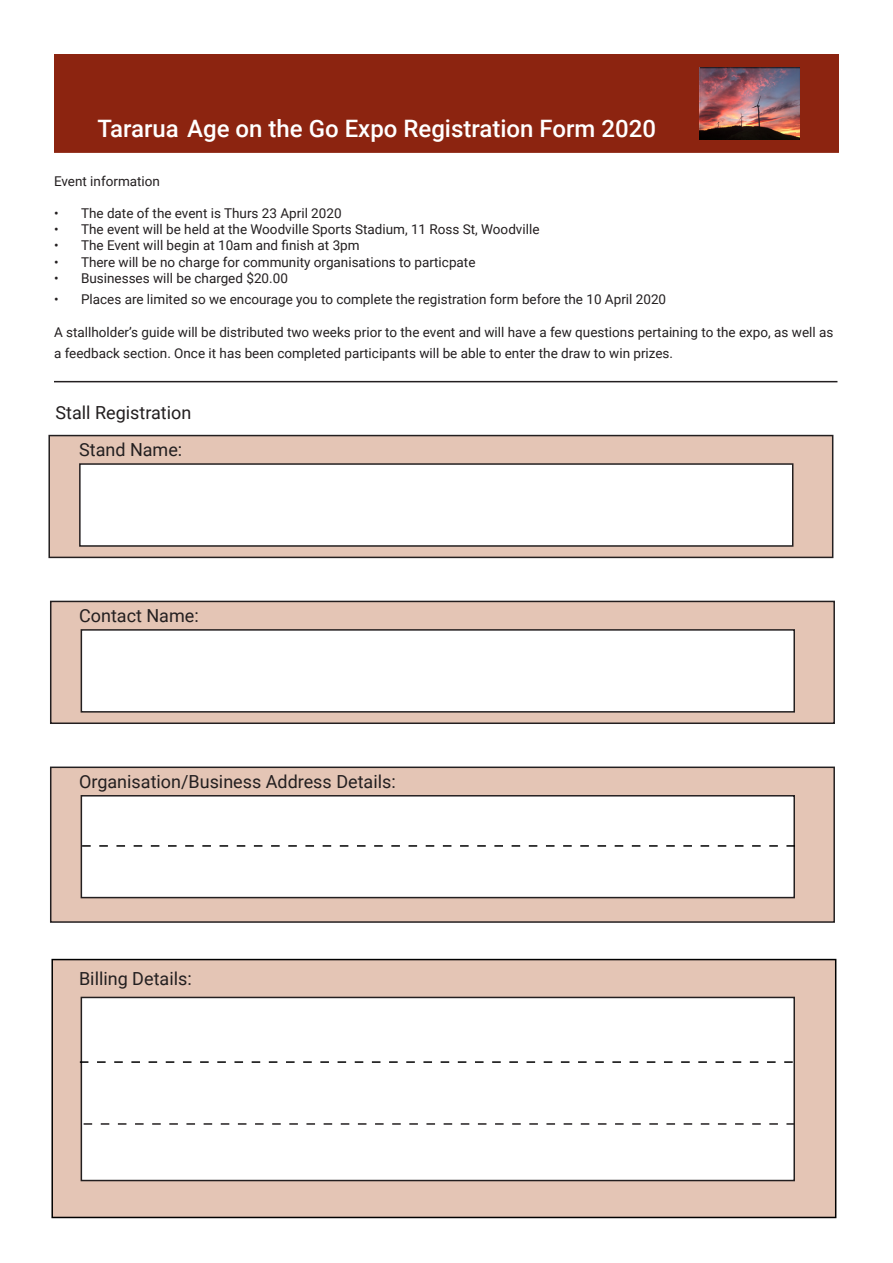
<style>
.page{position:relative;width:893px;height:1263px;background:#fff}
.page>*{position:absolute;margin:0;border:0;box-sizing:border-box;transform-origin:0 0}
.t1{font:500 24px "Roboto";color:#fff}
.t2{font:18px "Roboto";color:#231f20}
.t3{font:13.5px/21.6px "Roboto";color:#231f20}
</style>
<div class="page">
<div style="left:51px;top:959px;width:785px;height:259px;background:#e4c5b5;border:2px solid #000"></div>
<div style="left:49px;top:436px;width:784px;height:121px;background:#e4c5b5"></div>
<div style="left:48px;top:435px;width:785px;height:123px;border:2px solid #231f20"></div>
<div style="left:54px;top:54px;width:785px;height:99px;background:#8c2410;border:2px solid #8c2410"></div>
<div style="left:80px;top:464px;width:713px;height:82px;background:#fff"></div>
<div style="left:79px;top:463px;width:714px;height:84px;border:2px solid #231f20"></div>
<hr style="left:54px;top:381px;width:783px;height:1px;background:#231f20">
<div style="left:81px;top:997px;width:713px;height:183px;background:#fff"></div>
<div style="left:81px;top:997px;width:714px;height:184px;border:2px solid #231f20"></div>
<div style="left:51px;top:601px;width:783px;height:122px;background:#e4c5b5"></div>
<div style="left:50px;top:601px;width:785px;height:123px;border:2px solid #231f20"></div>
<div style="left:81px;top:630px;width:713px;height:82px;background:#fff"></div>
<div style="left:81px;top:629px;width:714px;height:84px;border:2px solid #231f20"></div>
<div style="left:51px;top:767px;width:783px;height:155px;background:#e4c5b5"></div>
<div style="left:50px;top:766px;width:785px;height:157px;border:2px solid #231f20"></div>
<div style="left:81px;top:796px;width:713px;height:101px;background:#fff"></div>
<div style="left:81px;top:795px;width:714px;height:103px;border:2px solid #231f20"></div>
<svg style="left:80px;top:1061px;width:713px;height:2px"></svg>
<svg style="left:84px;top:1123px;width:711px;height:2px"></svg>
<svg style="left:82px;top:845px;width:713px;height:2px"></svg>
<div style="left:700px;top:68px;width:99px;height:71px;background:#231f20;opacity:.75"></div>
<p class="t1" style="left:97px;top:112px;width:560px">Tararua Age on the Go Expo Registration Form 2020</p>
<p class="t3" style="left:54px;top:169px;width:108px">Event information</p>
<p class="t3" style="left:54px;top:202px;width:289px">• The date of the event is Thurs 23 April 2020</p>
<p class="t3" style="left:54px;top:218px;width:487px">• The event will be held at the Woodville Sports Stadium, 11 Ross St, Woodville</p>
<p class="t3" style="left:54px;top:234px;width:307px">• The Event will begin at 10am and finish at 3pm</p>
<p class="t3" style="left:54px;top:250px;width:423px">• There will be no charge for community organisations to particpate</p>
<p class="t3" style="left:54px;top:267px;width:235px">• Businesses will be charged $20.00</p>
<p class="t3" style="left:54px;top:288px;width:614px">• Places are limited so we encourage you to complete the registration form before the 10 April 2020</p>
<p class="t3" style="left:54px;top:321px;width:781px">A stallholder’s guide will be distributed two weeks prior to the event and will have a few questions pertaining to the expo, as well as a feedback section. Once it has been completed participants will be able to enter the draw to win prizes.</p>
<p class="t2" style="left:56px;top:400px;width:137px">Stall Registration</p>
<p class="t2" style="left:79px;top:437px;width:105px">Stand Name:</p>
<p class="t2" style="left:79px;top:603px;width:121px">Contact Name:</p>
<p class="t2" style="left:79px;top:768px;width:318px">Organisation/Business Address Details:</p>
<p class="t2" style="left:79px;top:966px;width:114px">Billing Details:</p>
</div>
